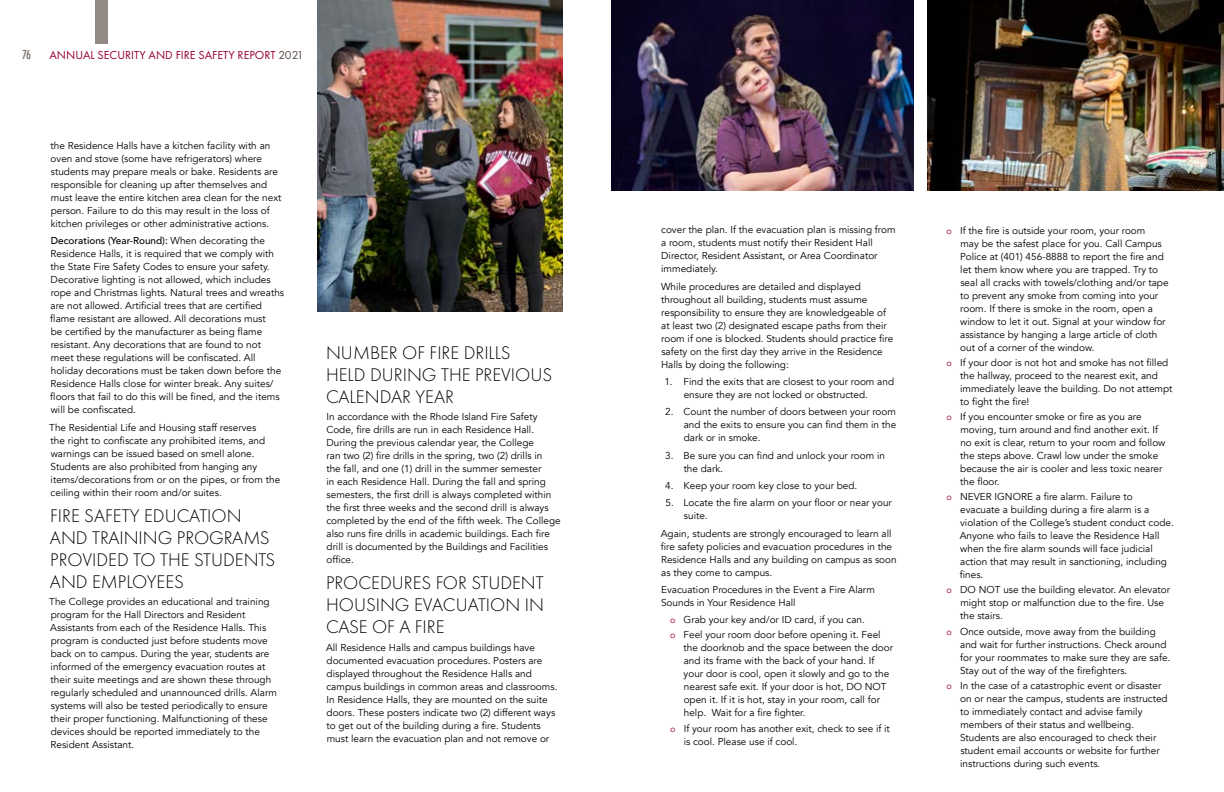
<style>
.page{position:relative;width:1224px;height:792px;background:#fff}
.page>*{position:absolute;margin:0;border:0;box-sizing:border-box;transform-origin:0 0}
.t1{font:300 19px/22px "Futura PT";color:#000}
.t2{font:12px "Futura PT";color:#98002e}
.t3{font:500 condensed 12px "Futura";color:#7d716d}
.t4{font:10px/13px "Avenir";color:#000}
.s1{color:#554742}
.s2{font-weight:500}
.s3{font-size:9px;color:#98002e}
</style>
<div class="page">
<img style="left:318px;top:0;width:245px;height:311px">
<img style="left:612px;top:0;width:302px;height:191px">
<img style="left:928px;top:0;width:296px;height:191px">
<div style="left:95px;top:0;width:13px;height:43px;background:#928884"></div>
<p class="t3" style="left:22px;top:47px;width:11px">76</p>
<p class="t2" style="left:50px;top:48px;width:256px">ANNUAL SECURITY AND FIRE SAFETY REPORT <span class="s1">2021</span></p>
<p class="t4" style="left:51px;top:139px;width:232px">the Residence Halls have a kitchen facility with an oven and stove (some have refrigerators) where students may prepare meals or bake. Residents are responsible for cleaning up after themselves and must leave the entire kitchen area clean for the next person. Failure to do this may result in the loss of kitchen privileges or other administrative actions.</p>
<p class="t4" style="left:50px;top:235px;width:235px"><span class="s2">Decorations (Year-Round):</span> When decorating the Residence Halls, it is required that we comply with the State Fire Safety Codes to ensure your safety.<br>Decorative lighting is not allowed, which includes rope and Christmas lights. Natural trees and wreaths are not allowed. Artificial trees that are certified flame resistant are allowed. All decorations must<br>be certified by the manufacturer as being flame resistant. Any decorations that are found to not meet these regulations will be confiscated. All holiday decorations must be taken down before the Residence Halls close for winter break. Any suites/ floors that fail to do this will be fined, and the items will be confiscated.</p>
<p class="t4" style="left:49px;top:421px;width:232px">The Residential Life and Housing staff reserves<br>the right to confiscate any prohibited items, and warnings can be issued based on smell alone.<br>Students are also prohibited from hanging any items/decorations from or on the pipes, or from the ceiling within their room and/or suites.</p>
<h1 class="t1" style="left:50px;top:505px;width:227px">FIRE SAFETY EDUCATION<br>AND TRAINING PROGRAMS<br>PROVIDED TO THE STUDENTS<br>AND EMPLOYEES</h1>
<p class="t4" style="left:49px;top:596px;width:229px">The College provides an educational and training program for the Hall Directors and Resident Assistants from each of the Residence Halls. This program is conducted just before students move back on to campus. During the year, students are informed of the emergency evacuation routes at their suite meetings and are shown these through regularly scheduled and unannounced drills. Alarm systems will also be tested periodically to ensure their proper functioning. Malfunctioning of these devices should be reported immediately to the Resident Assistant.</p>
<h1 class="t1" style="left:326px;top:341px;width:228px">NUMBER OF FIRE DRILLS<br>HELD DURING THE PREVIOUS<br>CALENDAR YEAR</h1>
<p class="t4" style="left:326px;top:410px;width:236px">In accordance with the Rhode Island Fire Safety Code, fire drills are run in each Residence Hall.<br>During the previous calendar year, the College<br>ran two (2) fire drills in the spring, two (2) drills in<br>the fall, and one (1) drill in the summer semester<br>in each Residence Hall. During the fall and spring semesters, the first drill is always completed within the first three weeks and the second drill is always completed by the end of the fifth week. The College also runs fire drills in academic buildings. Each fire drill is documented by the Buildings and Facilities office.</p>
<h1 class="t1" style="left:326px;top:572px;width:219px;text-align:justify">PROCEDURES FOR STUDENT HOUSING EVACUATION IN CASE OF A FIRE</h1>
<p class="t4" style="left:326px;top:641px;width:233px">All Residence Halls and campus buildings have documented evacuation procedures. Posters are displayed throughout the Residence Halls and campus buildings in common areas and classrooms.<br>In Residence Halls, they are mounted on the suite doors. These posters indicate two (2) different ways to get out of the building during a fire. Students must learn the evacuation plan and not remove or</p>
<p class="t4" style="left:661px;top:224px;width:236px">cover the plan. If the evacuation plan is missing from a room, students must notify their Resident Hall Director, Resident Assistant, or Area Coordinator immediately.</p>
<p class="t4" style="left:661px;top:280px;width:234px">While procedures are detailed and displayed throughout all building, students must assume responsibility to ensure they are knowledgeable of at least two (2) designated escape paths from their room if one is blocked. Students should practice fire safety on the first day they arrive in the Residence Halls by doing the following:</p>
<p class="t4" style="left:684px;top:375px;width:212px;text-indent:-19px">1. Find the exits that are closest to your room and ensure they are not locked or obstructed.</p>
<p class="t4" style="left:684px;top:406px;width:214px;text-align:justify;text-indent:-18px">2. Count the number of doors between your room and the exits to ensure you can find them in the dark or in smoke.</p>
<p class="t4" style="left:684px;top:449px;width:203px;text-indent:-18px">3. Be sure you can find and unlock your room in the dark.</p>
<p class="t4" style="left:665px;top:479px;width:194px">4. Keep your room key close to your bed.</p>
<p class="t4" style="left:684px;top:497px;width:210px;text-indent:-18px">5. Locate the fire alarm on your floor or near your suite.</p>
<p class="t4" style="left:661px;top:527px;width:237px">Again, students are strongly encouraged to learn all fire safety policies and evacuation procedures in the Residence Halls and any building on campus as soon as they come to campus.</p>
<p class="t4" style="left:661px;top:583px;width:215px">Evacuation Procedures in the Event a Fire Alarm<br>Sounds in Your Residence Hall</p>
<p class="t4" style="left:670px;top:612px;width:212px;line-height:15.2px"><span class="s3">o</span> Grab your key and/or ID card, if you can.<br><span class="s3">o</span> Feel your room door before opening it. Feel</p>
<p class="t4" style="left:684px;top:642px;width:211px">the doorknob and the space between the door and its frame with the back of your hand. If your door is cool, open it slowly and go to the nearest safe exit. If your door is hot, DO NOT open it. If it is hot, stay in your room, call for help. Wait for a fire fighter.</p>
<p class="t4" style="left:684px;top:722px;width:208px;text-indent:-14px"><span class="s3">o</span> If your room has another exit, check to see if it is cool. Please use if cool.</p>
<p class="t4" style="left:960px;top:224px;width:210px;text-indent:-13px"><span class="s3">o</span> If the fire is outside your room, your room<br>may be the safest place for you. Call Campus Police at (401) 456-8888 to report the fire and let them know where you are trapped. Try to seal all cracks with towels/clothing and/or tape to prevent any smoke from coming into your room. If there is smoke in the room, open a window to let it out. Signal at your window for assistance by hanging a large article of cloth out of a corner of the window.</p>
<p class="t4" style="left:960px;top:356px;width:214px;text-indent:-14px"><span class="s3">o</span> If your door is not hot and smoke has not filled the hallway, proceed to the nearest exit, and immediately leave the building. Do not attempt to fight the fire!</p>
<p class="t4" style="left:960px;top:410px;width:207px;text-indent:-14px"><span class="s3">o</span> If you encounter smoke or fire as you are moving, turn around and find another exit. If no exit is clear, return to your room and follow the steps above. Crawl low under the smoke because the air is cooler and less toxic nearer the floor.</p>
<p class="t4" style="left:960px;top:490px;width:216px;text-indent:-13px"><span class="s3">o</span> NEVER IGNORE a fire alarm. Failure to evacuate a building during a fire alarm is a violation of the College’s student conduct code.<br>Anyone who fails to leave the Residence Hall when the fire alarm sounds will face judicial action that may result in sanctioning, including fines.</p>
<p class="t4" style="left:960px;top:584px;width:212px;text-indent:-14px"><span class="s3">o</span> DO NOT use the building elevator. An elevator might stop or malfunction due to the fire. Use the stairs.</p>
<p class="t4" style="left:960px;top:625px;width:212px;text-indent:-13px"><span class="s3">o</span> Once outside, move away from the building and wait for further instructions. Check around for your roommates to make sure they are safe.<br>Stay out of the way of the firefighters.</p>
<p class="t4" style="left:960px;top:679px;width:209px;text-indent:-13px"><span class="s3">o</span> In the case of a catastrophic event or disaster on or near the campus, students are instructed to immediately contact and advise family members of their status and wellbeing.<br>Students are also encouraged to check their student email accounts or website for further instructions during such events.</p>
</div>
